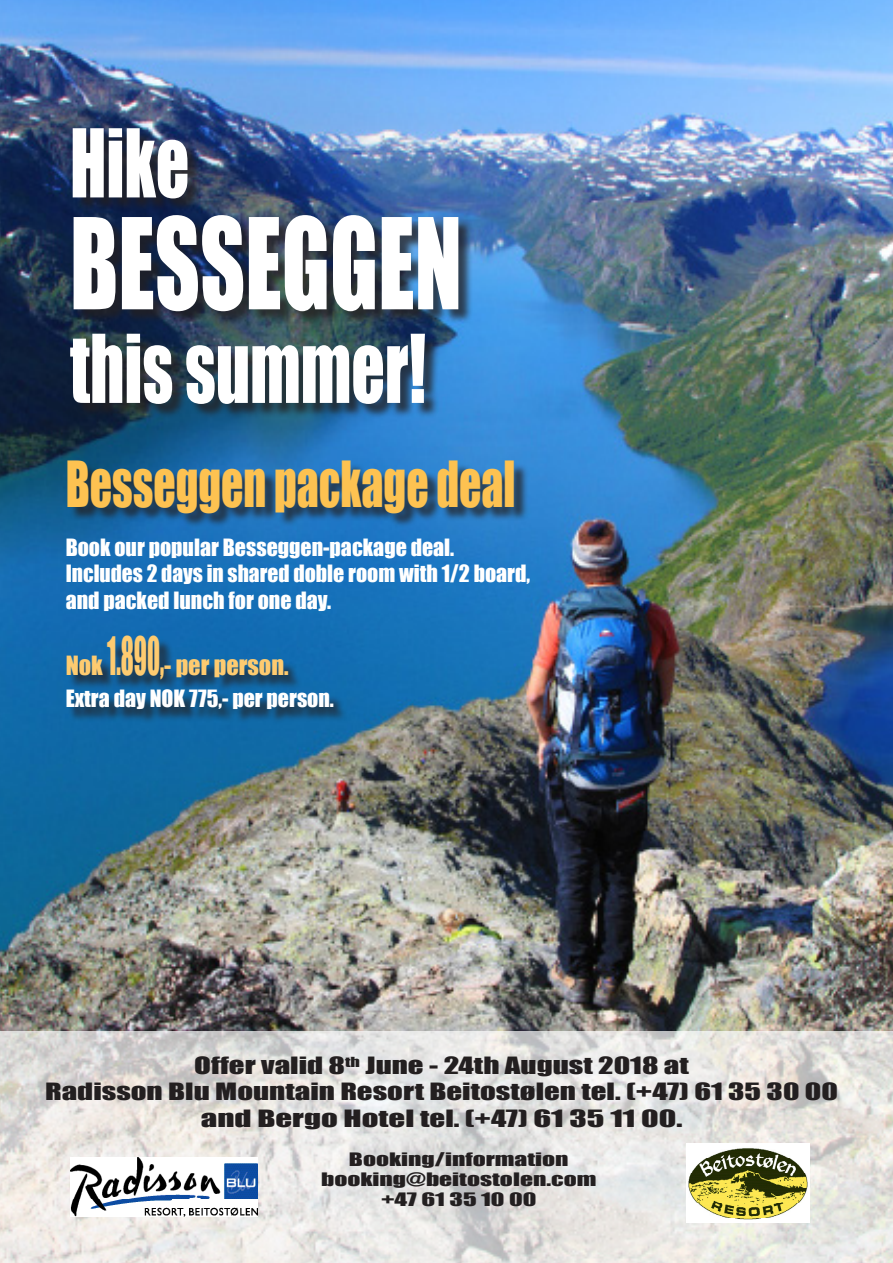
<style>
.page{position:relative;width:893px;height:1263px;background:#fff}
.page>*{position:absolute;margin:0;border:0;box-sizing:border-box;transform-origin:0 0}
.t1{font:116.7px "Impact";color:#fff;scale:.75 1}
.t2{font:87.6px "Impact";color:#fff;scale:.75 1}
.t3{font:58.35px "Impact";color:#fdc251;scale:.75 1}
.t4{font:24.3px "Impact";color:#fecb70}
.t5{font:21.9px "Impact";color:#fff}
.t6{font:21.9px/26.2px "Impact";color:#231f20;text-align:center;scale:1.41 1}
.t7{font:21.9px "Impact";color:#231f20;scale:1.5 1}
.t8{font:16.95px "Impact";color:#231f20;scale:1.5 1}
.s1{font-size:48.6px}
</style>
<div class="page">
<img style="left:0;top:0;width:893px;height:1263px">
<svg style="left:0;top:1031px;width:892px;height:232px;background:#e3e2df"></svg>
<div style="left:69px;top:463px;width:460px;height:65px;background:#231f20;opacity:.75"></div>
<div style="left:68px;top:638px;width:281px;height:86px;background:#231f20;opacity:.75"></div>
<img style="left:70px;top:1158px;width:188px;height:59px">
<img style="left:687px;top:1143px;width:122px;height:79px">
<div style="left:72px;top:130px;width:401px;height:289px;background:#231f20;opacity:.75"></div>
<p class="t2" style="left:70px;top:95px;width:161px">Hike</p>
<p class="t1" style="left:70px;top:173px;width:524px">BESSEGGEN</p>
<p class="t2" style="left:70px;top:301px;width:476px">this summer!</p>
<p class="t3" style="left:66px;top:439px;width:601px">Besseggen package deal</p>
<p class="t5" style="left:66px;top:531px;width:390px">Book our popular Besseggen-package deal.</p>
<p class="t5" style="left:66px;top:557px;width:466px">Includes 2 days in shared doble room with 1/2 board,</p>
<p class="t5" style="left:66px;top:583px;width:267px">and packed lunch for one day.</p>
<p class="t4" style="left:66px;top:647px;width:224px">Nok <span class="s1">1.890,</span>- per person.</p>
<p class="t5" style="left:66px;top:681px;width:270px">Extra day NOK 775,- per person.</p>
<p class="t6" style="left:45px;top:1052px;width:564px">Offer valid 8<sup>th</sup> June - 24th August 2018 at<br>Radisson Blu Mountain Resort Beitostølen tel. (+47) 61 35 30 00</p>
<p class="t7" style="left:201px;top:1101px;width:323px">and Bergo Hotel tel. (+47) 61 35 11 00.</p>
<p class="t8" style="left:349px;top:1146px;width:148px">Booking/information</p>
<p class="t8" style="left:321px;top:1166px;width:185px">booking@beitostolen.com</p>
<p class="t8" style="left:381px;top:1186px;width:105px">+47 61 35 10 00</p>
</div>
